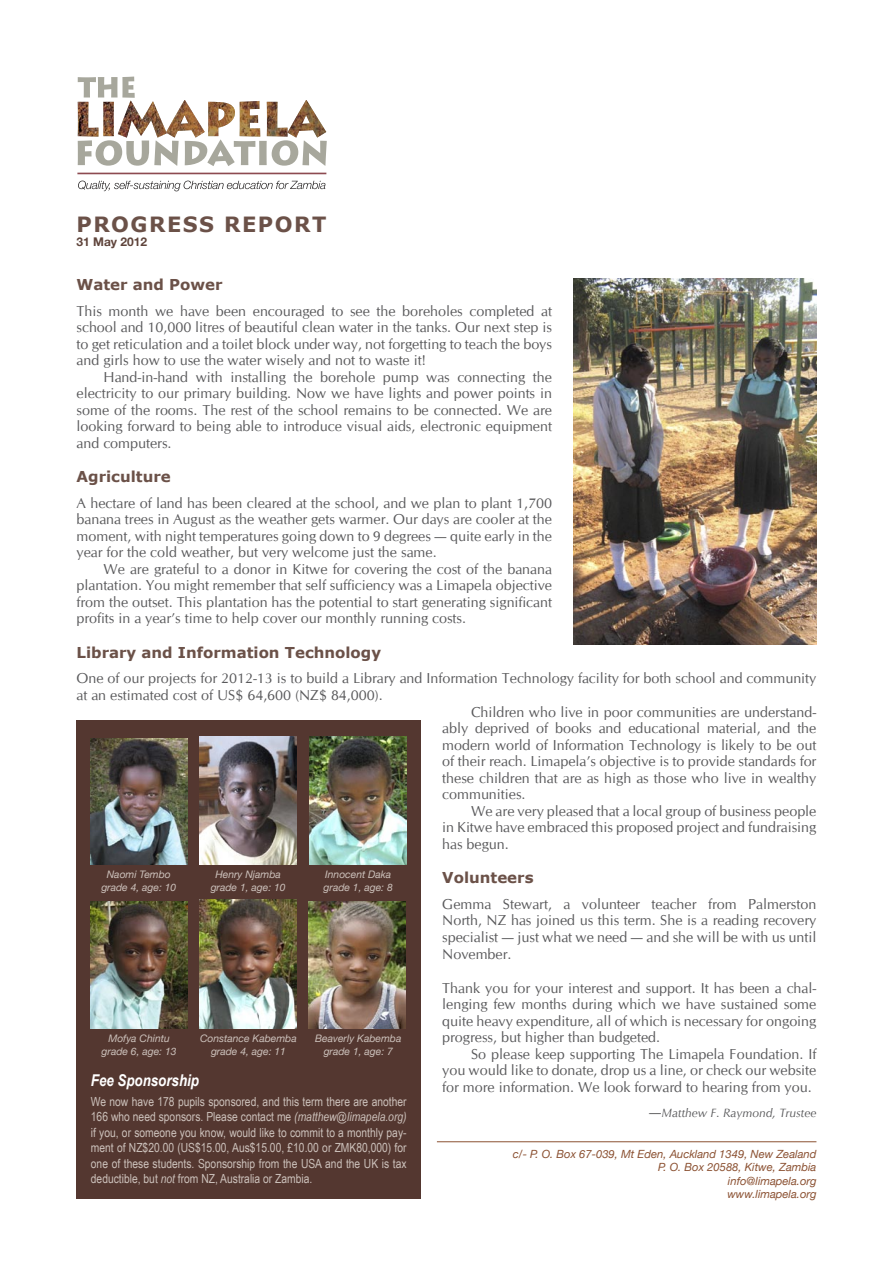
<style>
.page{position:relative;width:893px;height:1263px;background:#fff}
.page>*{position:absolute;margin:0;border:0;box-sizing:border-box;transform-origin:0 0}
.HEADING{font:700 21px "Verdana";letter-spacing:.07em;color:#6b5148}
.Sub-Heading_2{font:italic 700 16.2px "Arial Narrow";color:#fff}
.Sub-Heading{font:700 15px "Verdana";color:#6b5148}
.Body{font:14.4px/16.5px "CG Omega";color:#59595b;text-align:justify}
.Body_2{font:12.6px/15.5px "Arial Narrow";color:#ccc1bb;text-align:justify}
.Body-2{font:italic 12px "CG Omega";color:#59595b}
.t1{font:700 12px "Helvetica Neue";color:#5f443b}
.Address{font:italic 11.25px "Helvetica Neue";color:#8b5132}
.Photo_Caption_2{font:italic 10.35px "Helvetica Neue";color:#ccc1bb}
.s1{font-style:normal;font-size:14.4px}
.s2{font-style:italic}
</style>
<div class="page">
<hr style="left:437px;top:1141px;width:379px;height:1px;background:#8b5132">
<svg style="left:78px;top:77px;width:249px;height:89px"></svg>
<hr style="left:77px;top:173px;width:249px;height:1px;background:#8d4b51">
<svg style="left:78px;top:181px;width:247px;height:10px"></svg>
<div style="left:77px;top:720px;width:344px;height:479px;background:#543730"></div>
<img style="left:200px;top:900px;width:96px;height:128px">
<img style="left:310px;top:737px;width:97px;height:127px">
<img style="left:309px;top:901px;width:97px;height:127px">
<img style="left:91px;top:901px;width:97px;height:127px">
<img style="left:91px;top:738px;width:96px;height:127px">
<img style="left:200px;top:737px;width:97px;height:127px">
<img style="left:573px;top:279px;width:243px;height:365px">
<p class="HEADING" style="left:77px;top:211px;width:251px">PROGRESS REPORT</p>
<p class="t1" style="left:77px;top:235px;width:72px">31 May 2012</p>
<p class="Sub-Heading" style="left:77px;top:275px;width:148px">Water and Power</p>
<p class="Body" style="left:77px;top:303px;width:477px">This month we have been encouraged to see the boreholes completed at school and 10,000 litres of beautiful clean water in the tanks. Our next step is to get reticulation and a toilet block under way, not forgetting to teach the boys and girls how to use the water wisely and not to waste it!</p>
<p class="Body" style="left:77px;top:369px;width:477px;text-indent:27px">Hand-in-hand with installing the borehole pump was connecting the electricity to our primary building. Now we have lights and power points in some of the rooms. The rest of the school remains to be connected. We are looking forward to being able to introduce visual aids, electronic equipment and computers.</p>
<p class="Sub-Heading" style="left:77px;top:467px;width:96px">Agriculture</p>
<p class="Body" style="left:77px;top:495px;width:477px">A hectare of land has been cleared at the school, and we plan to plant 1,700 banana trees in August as the weather gets warmer. Our days are cooler at the moment, with night temperatures going down to 9 degrees — quite early in the year for the cold weather, but very welcome just the same.</p>
<p class="Body" style="left:77px;top:561px;width:477px;text-indent:27px">We are grateful to a donor in Kitwe for covering the cost of the banana plantation. You might remember that self sufficiency was a Limapela objective from the outset. This plantation has the potential to start generating significant profits in a year’s time to help cover our monthly running costs.</p>
<p class="Sub-Heading" style="left:77px;top:642px;width:306px">Library and Information Technology</p>
<p class="Body" style="left:77px;top:670px;width:741px">One of our projects for 2012-13 is to build a Library and Information Technology facility for both school and community at an estimated cost of US$ 64,600 (NZ$ 84,000).</p>
<p class="Body" style="left:442px;top:704px;width:376px;text-indent:29px">Children who live in poor communities are understand&shy;ably deprived of books and educational material, and the modern world of Information Technology is likely to be out of their reach. Limapela’s objective is to provide standards for these children that are as high as those who live in wealthy communities.</p>
<p class="Body" style="left:442px;top:803px;width:376px;text-indent:29px">We are very pleased that a local group of business people in Kitwe have embraced this proposed project and fundraising has begun.</p>
<p class="Sub-Heading" style="left:442px;top:868px;width:93px">Volunteers</p>
<p class="Body" style="left:442px;top:896px;width:376px">Gemma Stewart, a volunteer teacher from Palmerston North, NZ has joined us this term. She is a reading recovery specialist — just what we need — and she will be with us until November.</p>
<p class="Body" style="left:442px;top:980px;width:376px">Thank you for your interest and support. It has been a chal&shy;lenging few months during which we have sustained some quite heavy expenditure, all of which is necessary for ongoing progress, but higher than budgeted.</p>
<p class="Body" style="left:442px;top:1046px;width:376px;text-indent:29px">So please keep supporting The Limapela Foundation. If you would like to donate, drop us a line, or check our website for more information. We look forward to hearing from you.</p>
<p class="Body-2" style="left:649px;top:1106px;width:169px"><span class="s1">—</span>Matthew F. Raymond, Trustee</p>
<p class="Address" style="left:513px;top:1147px;width:305px">c/- P. O. Box 67-039, Mt Eden, Auckland 1349, New Zealand</p>
<p class="Address" style="left:658px;top:1160px;width:160px">P. O. Box 20588, Kitwe, Zambia</p>
<p class="Address" style="left:728px;top:1174px;width:90px">info@limapela.org</p>
<p class="Address" style="left:727px;top:1187px;width:91px">www.limapela.org</p>
<p class="Photo_Caption_2" style="left:107px;top:868px;width:65px">Naomi Tembo</p>
<p class="Photo_Caption_2" style="left:101px;top:881px;width:76px">grade 4, age: 10</p>
<p class="Photo_Caption_2" style="left:215px;top:868px;width:67px">Henry Njamba</p>
<p class="Photo_Caption_2" style="left:211px;top:881px;width:76px">grade 1, age: 10</p>
<p class="Photo_Caption_2" style="left:325px;top:868px;width:68px">Innocent Daka</p>
<p class="Photo_Caption_2" style="left:324px;top:881px;width:71px">grade 1, age: 8</p>
<p class="Photo_Caption_2" style="left:108px;top:1032px;width:63px">Mofya Chintu</p>
<p class="Photo_Caption_2" style="left:102px;top:1045px;width:76px">grade 6, age: 13</p>
<p class="Photo_Caption_2" style="left:200px;top:1032px;width:98px">Constance Kabemba</p>
<p class="Photo_Caption_2" style="left:211px;top:1045px;width:76px">grade 4, age: 11</p>
<p class="Photo_Caption_2" style="left:315px;top:1032px;width:88px">Beaverly Kabemba</p>
<p class="Photo_Caption_2" style="left:324px;top:1045px;width:71px">grade 1, age: 7</p>
<p class="Sub-Heading_2" style="left:91px;top:1068px;width:110px">Fee Sponsorship</p>
<p class="Body_2" style="left:91px;top:1093px;width:317px">We now have 178 pupils sponsored, and this term there are another 166 who need sponsors. Please contact me <span class="s2">(matthew@limapela.org) </span>if you, or someone you know, would like to commit to a monthly pay&shy;ment of NZ$20.00 (US$15.00, Aus$15.00, £10.00 or ZMK80,000) for one of these students. Sponsorship from the USA and the UK is tax deductible, but <span class="s2">not</span> from NZ, Australia or Zambia.</p>
</div>
